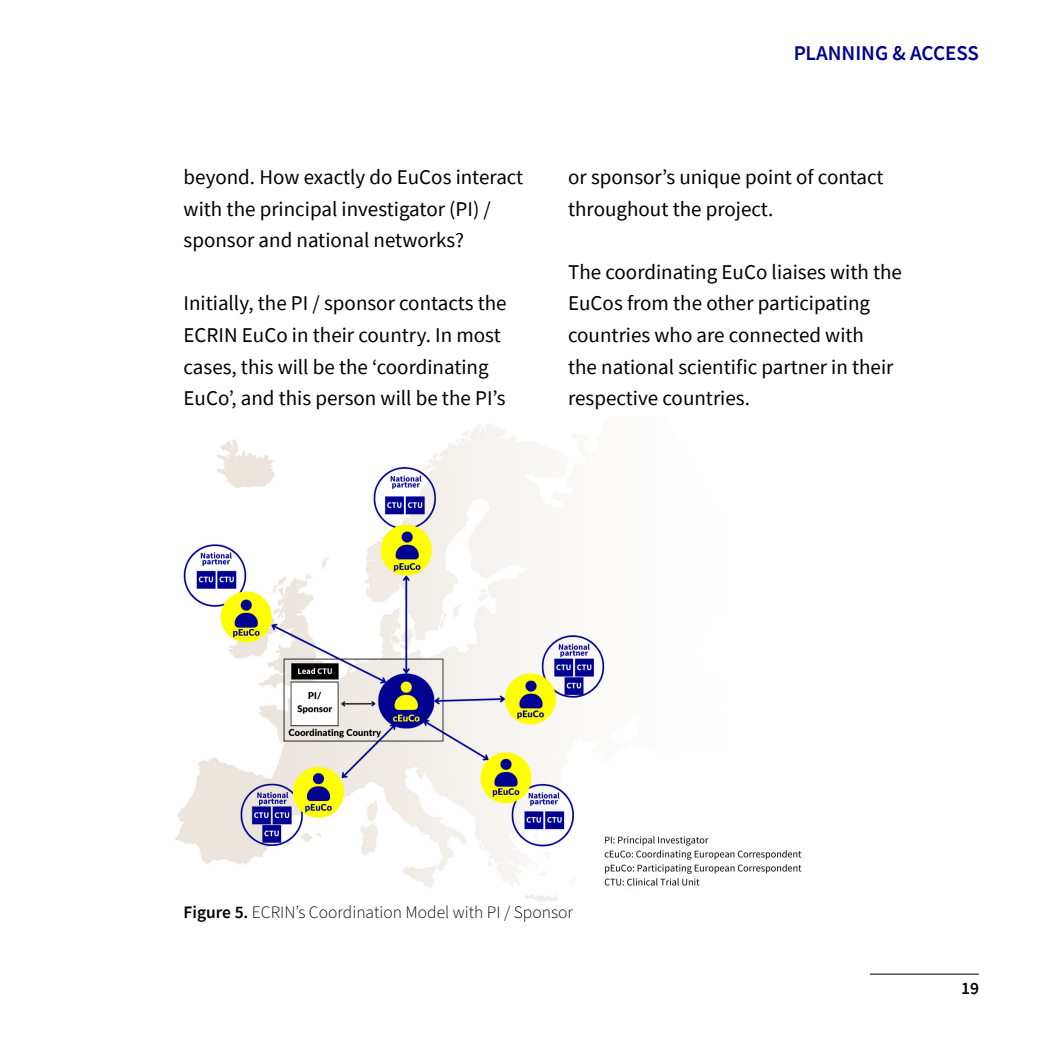
<style>
.page{position:relative;width:1042px;height:1042px;background:#fff}
.page>*{position:absolute;margin:0;border:0;box-sizing:border-box;transform-origin:0 0}
.t1{font:21px/31.5px "Source Sans Pro";color:#000}
.t2{font:600 21px "Source Sans Pro";color:#000091}
.t3{font:300 17.5px "Source Sans Pro";color:#000}
.t4{font:600 17.5px "Source Sans Pro";color:#000}
.s1{font-weight:600}
</style>
<div class="page">
<img style="left:175px;top:424px;width:627px;height:478px">
<hr style="left:870px;top:974px;width:109px;height:1px;background:#000">
<p class="t1" style="left:184px;top:162px;width:341px">beyond. How exactly do EuCos interact with the principal investigator (PI) / sponsor and national networks?</p>
<p class="t1" style="left:184px;top:288px;width:324px">Initially, the PI / sponsor contacts the ECRIN EuCo in their country. In most cases, this will be the ‘coordinating EuCo’, and this person will be the PI’s</p>
<p class="t2" style="left:793px;top:39px;width:187px">PLANNING &amp; ACCESS</p>
<p class="t1" style="left:568px;top:162px;width:317px">or sponsor’s unique point of contact throughout the project.</p>
<p class="t1" style="left:568px;top:256px;width:335px">The coordinating EuCo liaises with the EuCos from the other participating countries who are connected with<br>the national scientific partner in their respective countries.</p>
<p class="t3" style="left:184px;top:900px;width:391px"><span class="s1">Figure 5.</span> ECRIN’s Coordination Model with PI / Sponsor</p>
<p class="t4" style="left:961px;top:976px;width:19px">19</p>
</div>
